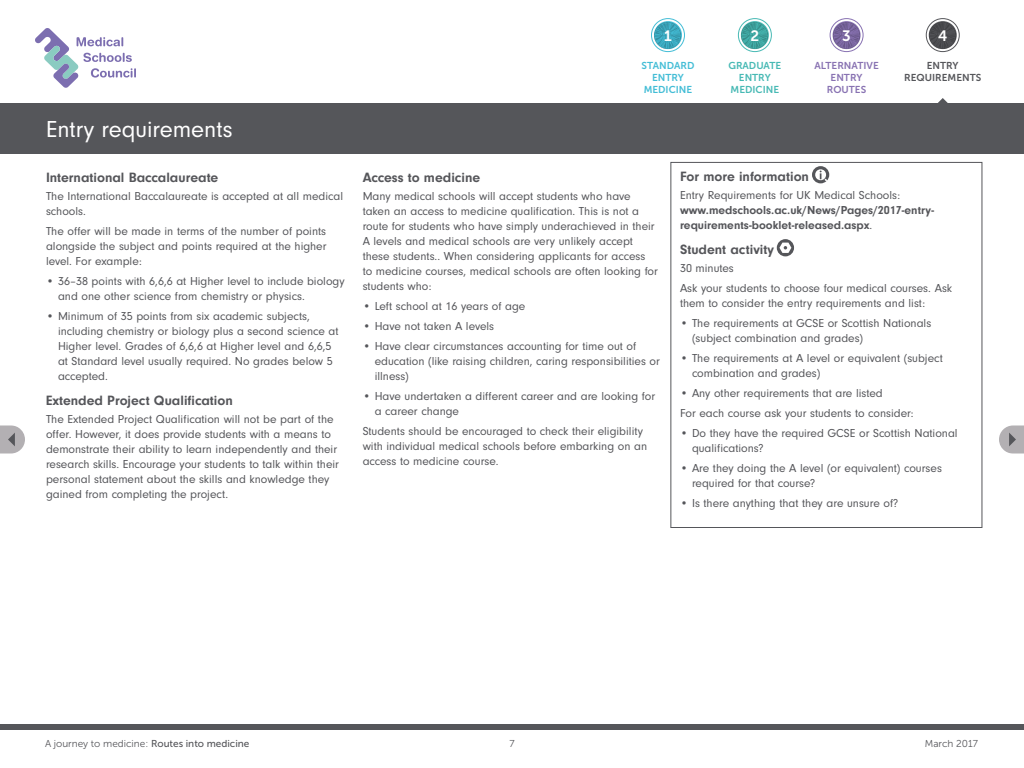
<style>
.page{position:relative;width:1024px;height:768px;background:#fff}
.page>*{position:absolute;margin:0;border:0;box-sizing:border-box;transform-origin:0 0}
.t1{font:24px "Neuzeit Gro";color:#fff}
.t2{font:15px "Museo Sans 700";color:#fff}
.Sub_header{font:700 14px "Neuzeit Gro";color:#55565a}
.Body{font:12px/15px "Neuzeit Gro";color:#55565a}
.Bullets{font:12px/15px "Neuzeit Gro";color:#55565a}
.Body-2{font:700 12px/15px "Neuzeit Gro";color:#55565a}
.t3{font:10px "Museo Sans 300";color:#55565a}
.t4{font:10px/12px "Museo Sans 700";color:#8872b2;text-align:center}
.t5{font:10px/12px "Museo Sans 700";color:#43bdd6;text-align:center}
.t6{font:10px/12px "Museo Sans 700";color:#47b9b4;text-align:center}
.t7{font:10px/12px "Museo Sans 700";color:#55565a;text-align:center}
.s1{font-weight:400}
.s2{font-family:"Museo Sans 500"}
</style>
<div class="page">
<div style="left:0;top:103px;width:1024px;height:51px;background:#55565a"></div>
<div style="left:0;top:724px;width:1024px;height:6px;background:#55565a"></div>
<svg style="left:938px;top:98px;width:10px;height:5px"></svg>
<div style="left:670px;top:162px;width:312px;height:366px;border:1px solid #55565a"></div>
<svg style="left:0;top:426px;width:25px;height:28px"></svg>
<div style="left:812px;top:166px;width:17px;height:17px;background:#55565a;border-radius:50%"></div>
<svg style="left:815px;top:169px;width:12px;height:12px"></svg>
<svg style="left:777px;top:239px;width:17px;height:17px"></svg>
<svg style="left:779px;top:243px;width:12px;height:10px"></svg>
<svg style="left:999px;top:426px;width:25px;height:28px"></svg>
<svg style="left:654px;top:21px;width:28px;height:28px"></svg>
<div style="left:651px;top:18px;width:34px;height:34px;border:1px solid #43bdd6;border-radius:50%"></div>
<img style="left:655px;top:22px;width:26px;height:26px">
<svg style="left:741px;top:21px;width:28px;height:28px"></svg>
<div style="left:738px;top:18px;width:34px;height:34px;border:1px solid #47b9b4;border-radius:50%"></div>
<img style="left:742px;top:22px;width:26px;height:26px">
<svg style="left:929px;top:21px;width:28px;height:28px"></svg>
<div style="left:926px;top:18px;width:34px;height:34px;border:1px solid #55565a;border-radius:50%"></div>
<img style="left:930px;top:22px;width:26px;height:26px">
<svg style="left:833px;top:21px;width:28px;height:28px"></svg>
<div style="left:830px;top:18px;width:34px;height:34px;border:1px solid #8872b2;border-radius:50%"></div>
<img style="left:834px;top:22px;width:26px;height:26px">
<svg style="left:35px;top:28px;width:101px;height:60px"></svg>
<p class="t1" style="left:46px;top:116px;width:188px">Entry requirements</p>
<p class="Sub_header" style="left:46px;top:170px;width:174px">International Baccalaureate</p>
<p class="Body" style="left:46px;top:189px;width:299px">The International Baccalaureate is accepted at all medical schools.</p>
<p class="Body" style="left:46px;top:224px;width:282px;text-align:justify">The offer will be made in terms of the number of points alongside the subject and points required at the higher level. For example:</p>
<p class="Bullets" style="left:58px;top:274px;width:288px;text-indent:-12px">• 36–38 points with 6,6,6 at Higher level to include biology and one other science from chemistry or physics.</p>
<p class="Bullets" style="left:58px;top:309px;width:282px;text-indent:-12px">• Minimum of 35 points from six academic subjects, including chemistry or biology plus a second science at Higher level. Grades of 6,6,6 at Higher level and 6,6,5 at Standard level usually required. No grades below 5 accepted.</p>
<p class="Sub_header" style="left:46px;top:393px;width:188px">Extended Project Qualification</p>
<p class="Body" style="left:46px;top:412px;width:295px">The Extended Project Qualification will not be part of the offer. However, it does provide students with a means to demonstrate their ability to learn independently and their research skills. Encourage your students to talk within their personal statement about the skills and knowledge they gained from completing the project.</p>
<p class="t2" style="left:664px;top:27px;width:9px">1</p>
<p class="t5" style="left:642px;top:59px;width:54px">STANDARD<br>ENTRY<br>MEDICINE</p>
<p class="t2" style="left:751px;top:27px;width:10px">2</p>
<p class="t6" style="left:728px;top:59px;width:54px">GRADUATE<br>ENTRY<br>MEDICINE</p>
<p class="t2" style="left:842px;top:27px;width:10px">3</p>
<p class="t4" style="left:814px;top:59px;width:66px">ALTERNATIVE<br>ENTRY<br>ROUTES</p>
<p class="t2" style="left:938px;top:27px;width:11px">4</p>
<p class="t7" style="left:904px;top:59px;width:79px">ENTRY<br>REQUIREMENTS</p>
<p class="Sub_header" style="left:363px;top:170px;width:119px">Access to medicine</p>
<p class="Body" style="left:363px;top:189px;width:297px">Many medical schools will accept students who have taken an access to medicine qualification. This is not a route for students who have simply underachieved in their A levels and medical schools are very unlikely accept these students.. When considering applicants for access<br>to medicine courses, medical schools are often looking for students who:</p>
<p class="Bullets" style="left:363px;top:299px;width:164px">• Left school at 16 years of age</p>
<p class="Bullets" style="left:363px;top:319px;width:133px">• Have not taken A levels</p>
<p class="Bullets" style="left:375px;top:339px;width:287px;text-indent:-12px">• Have clear circumstances accounting for time out of education (like raising children, caring responsibilities or illness)</p>
<p class="Bullets" style="left:375px;top:389px;width:282px;text-indent:-12px">• Have undertaken a different career and are looking for a career change</p>
<p class="Body" style="left:363px;top:424px;width:286px">Students should be encouraged to check their eligibility with individual medical schools before embarking on an access to medicine course.</p>
<p class="Sub_header" style="left:680px;top:169px;width:131px">For more information</p>
<p class="Body-2" style="left:680px;top:188px;width:256px"><span class="s1">Entry Requirements for UK Medical Schools: </span>www.medschools.ac.uk/News/Pages/2017-entry&shy;requirements-booklet-released.aspx<span class="s1">.</span></p>
<p class="Sub_header" style="left:680px;top:242px;width:96px">Student activity</p>
<p class="Body" style="left:680px;top:261px;width:55px">30 minutes</p>
<p class="Body" style="left:680px;top:281px;width:274px">Ask your students to choose four medical courses. Ask them to consider the entry requirements and list:</p>
<p class="Bullets" style="left:692px;top:316px;width:241px;text-indent:-12px">• The requirements at GCSE or Scottish Nationals (subject combination and grades)</p>
<p class="Bullets" style="left:692px;top:351px;width:252px;text-indent:-12px">• The requirements at A level or equivalent (subject combination and grades)</p>
<p class="Bullets" style="left:680px;top:386px;width:204px">• Any other requirements that are listed</p>
<p class="Body" style="left:680px;top:406px;width:235px">For each course ask your students to consider:</p>
<p class="Bullets" style="left:692px;top:426px;width:267px;text-indent:-12px">• Do they have the required GCSE or Scottish National qualifications?</p>
<p class="Bullets" style="left:692px;top:461px;width:251px;text-indent:-12px">• Are they doing the A level (or equivalent) courses required for that course?</p>
<p class="Bullets" style="left:680px;top:496px;width:220px">• Is there anything that they are unsure of?</p>
<p class="t3" style="left:45px;top:738px;width:206px">A journey to medicine: <span class="s2">Routes into medicine</span></p>
<p class="t3" style="left:509px;top:738px;width:7px">7</p>
<p class="t3" style="left:925px;top:738px;width:55px">March 2017</p>
</div>
